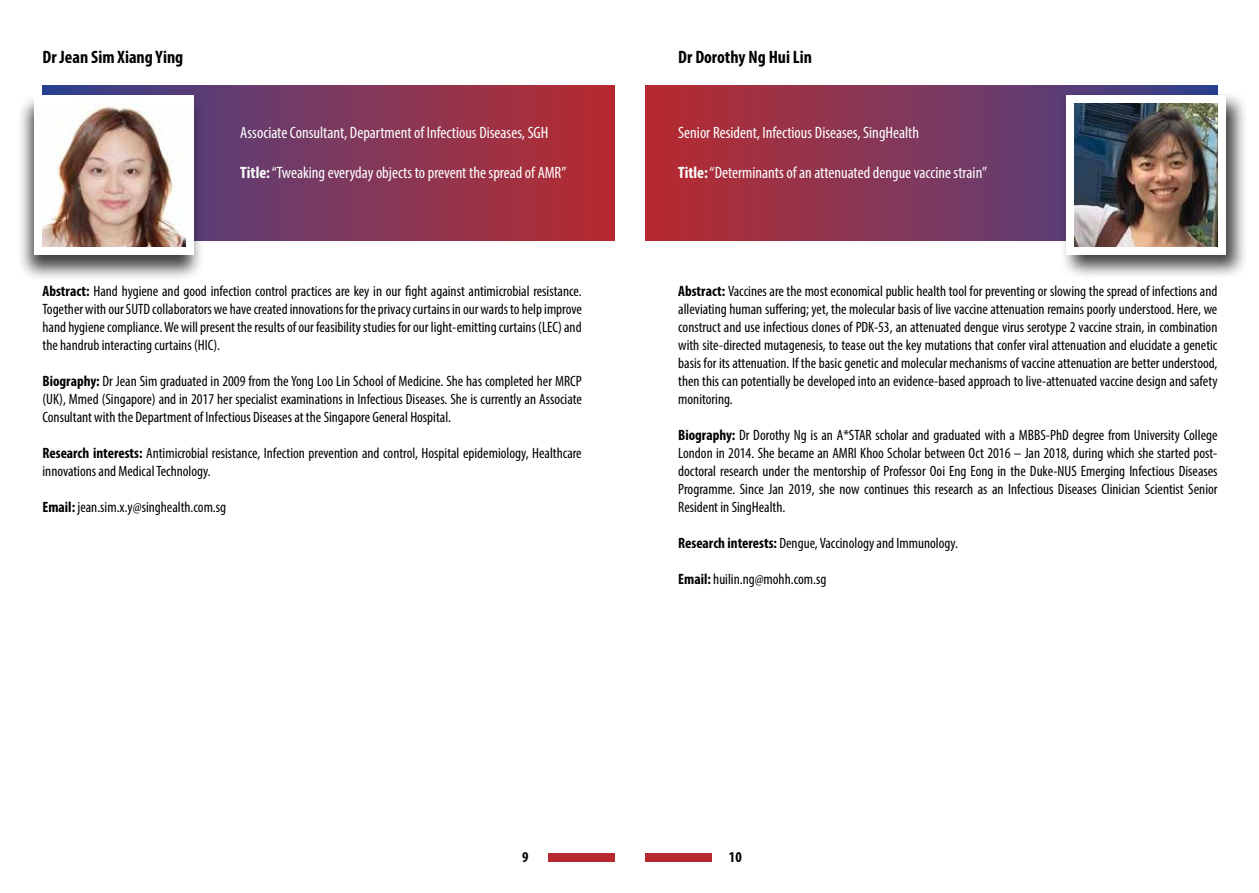
<style>
.page{position:relative;width:1259px;height:893px;background:#fff}
.page>*{position:absolute;margin:0;border:0;box-sizing:border-box;transform-origin:0 0}
.t1{font:700 condensed 18px "Myriad Pro";color:#000}
.t2{font:condensed 16.5px "Myriad Pro";color:#fff}
.t3{font:condensed 15px/18px "Myriad Pro";color:#000;text-align:justify}
.t4{font:700 condensed 15px "Myriad Pro";color:#000}
.s1{font-weight:700}
</style>
<div class="page">
<div style="left:43px;top:85px;width:571px;height:155px;background:linear-gradient(to right,#324390,#bb2d30)"></div>
<div style="left:645px;top:85px;width:572px;height:155px;background:linear-gradient(to right,#bd2c2f,#34438f)"></div>
<div style="left:548px;top:854px;width:66px;height:8px;background:#b8292f"></div>
<div style="left:645px;top:854px;width:67px;height:8px;background:#b8292f"></div>
<div style="left:16px;top:93px;width:189px;height:189px;background:#000;opacity:.75"></div>
<div style="left:34px;top:95px;width:160px;height:160px;background:#fff"></div>
<div style="left:1059px;top:91px;width:189px;height:189px;background:#000;opacity:.75"></div>
<div style="left:1066px;top:95px;width:160px;height:160px;background:#fff"></div>
<img style="left:1074px;top:104px;width:143px;height:143px">
<img style="left:43px;top:104px;width:142px;height:143px">
<p class="t1" style="left:43px;top:46px;width:142px">Dr Jean Sim Xiang Ying</p>
<p class="t2" style="left:240px;top:123px;width:310px">Associate Consultant, Department of Infectious Diseases, SGH</p>
<p class="t2" style="left:240px;top:162px;width:328px"><span class="s1">Title:</span> “Tweaking everyday objects to prevent the spread of AMR”</p>
<p class="t3" style="left:43px;top:282px;width:541px"><span class="s1">Abstract:</span> Hand hygiene and good infection control practices are key in our fight against antimicrobial resistance.<br>Together with our SUTD collaborators we have created innovations for the privacy curtains in our wards to help improve hand hygiene compliance. We will present the results of our feasibility studies for our light-emitting curtains (LEC) and the handrub interacting curtains (HIC).</p>
<p class="t3" style="left:43px;top:372px;width:541px"><span class="s1">Biography:</span> Dr Jean Sim graduated in 2009 from the Yong Loo Lin School of Medicine. She has completed her MRCP (UK), Mmed (Singapore) and in 2017 her specialist examinations in Infectious Diseases. She is currently an Associate Consultant with the Department of Infectious Diseases at the Singapore General Hospital.</p>
<p class="t3" style="left:43px;top:444px;width:541px"><span class="s1">Research interests:</span> Antimicrobial resistance, Infection prevention and control, Hospital epidemiology, Healthcare innovations and Medical Technology.</p>
<p class="t3" style="left:43px;top:498px;width:185px"><span class="s1">Email:</span> jean.sim.x.y@singhealth.com.sg</p>
<p class="t1" style="left:678px;top:46px;width:135px">Dr Dorothy Ng Hui Lin</p>
<p class="t2" style="left:678px;top:123px;width:242px">Senior Resident, Infectious Diseases, SingHealth</p>
<p class="t2" style="left:678px;top:162px;width:310px"><span class="s1">Title:</span> “Determinants of an attenuated dengue vaccine strain”</p>
<p class="t3" style="left:678px;top:282px;width:541px"><span class="s1">Abstract:</span> Vaccines are the most economical public health tool for preventing or slowing the spread of infections and alleviating human suffering; yet, the molecular basis of live vaccine attenuation remains poorly understood. Here, we construct and use infectious clones of PDK-53, an attenuated dengue virus serotype 2 vaccine strain, in combination with site-directed mutagenesis, to tease out the key mutations that confer viral attenuation and elucidate a genetic basis for its attenuation. If the basic genetic and molecular mechanisms of vaccine attenuation are better understood, then this can potentially be developed into an evidence-based approach to live-attenuated vaccine design and safety monitoring.</p>
<p class="t3" style="left:678px;top:426px;width:541px"><span class="s1">Biography:</span> Dr Dorothy Ng is an A*STAR scholar and graduated with a MBBS-PhD degree from University College London in 2014. She became an AMRI Khoo Scholar between Oct 2016 – Jan 2018, during which she started post&shy;doctoral research under the mentorship of Professor Ooi Eng Eong in the Duke-NUS Emerging Infectious Diseases Programme. Since Jan 2019, she now continues this research as an Infectious Diseases Clinician Scientist Senior Resident in SingHealth.</p>
<p class="t3" style="left:678px;top:534px;width:281px"><span class="s1">Research interests:</span> Dengue, Vaccinology and Immunology.</p>
<p class="t3" style="left:678px;top:570px;width:150px"><span class="s1">Email:</span> huilin.ng@mohh.com.sg</p>
<p class="t4" style="left:522px;top:848px;width:8px">9</p>
<p class="t4" style="left:729px;top:848px;width:14px">10</p>
</div>
